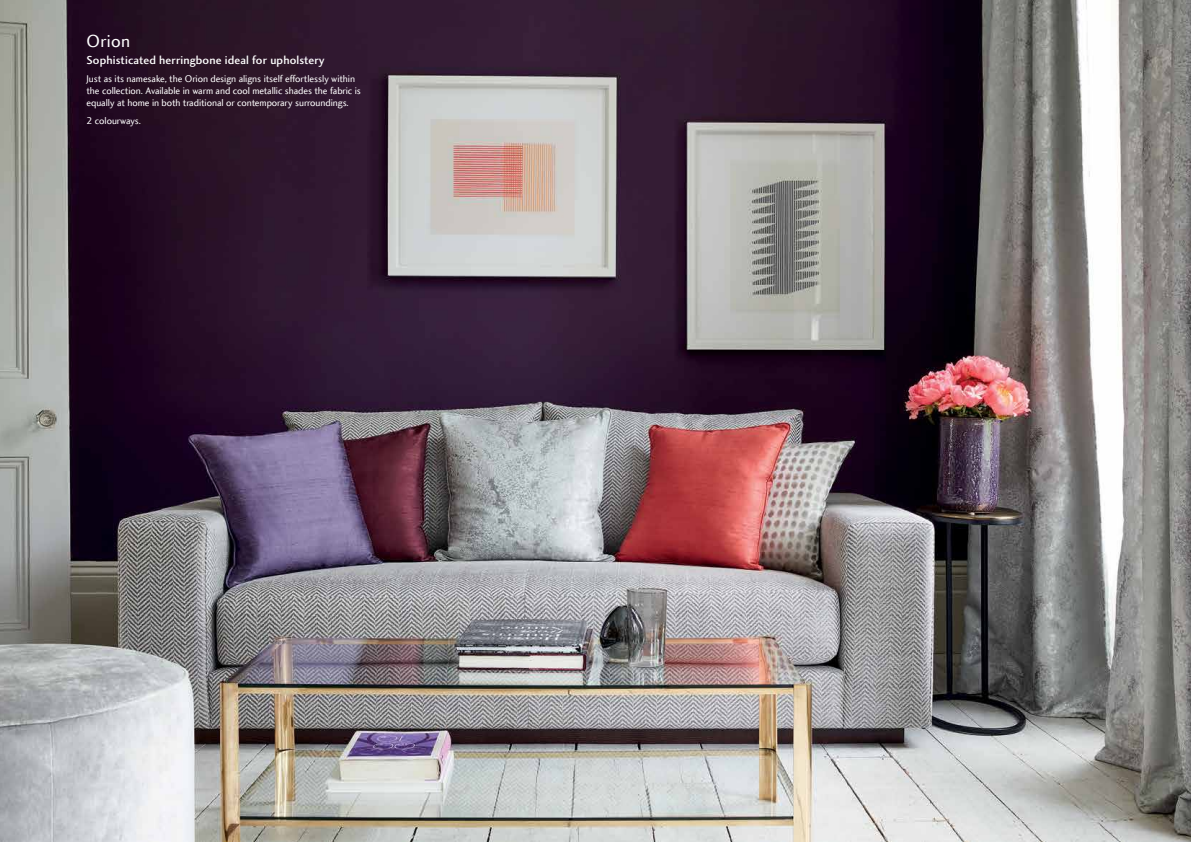
<style>
.page{position:relative;width:1191px;height:842px;background:#fff}
.page>*{position:absolute;margin:0;border:0;box-sizing:border-box;transform-origin:0 0}
.t1{font:18px "Charlotte Sans Com";letter-spacing:.025em;color:#fff}
.t2{font:12px "Charlotte Sans Medium Plain";letter-spacing:.01em;color:#fff}
.t3{font:10px/12px "Charlotte Sans Com";letter-spacing:-.005em;color:#fff}
</style>
<div class="page">
<img style="left:0;top:0;width:1191px;height:842px">
<h1 class="t1" style="left:86px;top:31px;width:45px">Orion</h1>
<p class="t2" style="left:86px;top:53px;width:240px">Sophisticated herringbone ideal for upholstery</p>
<p class="t3" style="left:86px;top:73px;width:276px">Just as its namesake, the Orion design aligns itself effortlessly within the collection. Available in warm and cool metallic shades the fabric is equally at home in both traditional or contemporary surroundings.</p>
<p class="t3" style="left:86px;top:115px;width:56px">2 colourways.</p>
</div>
